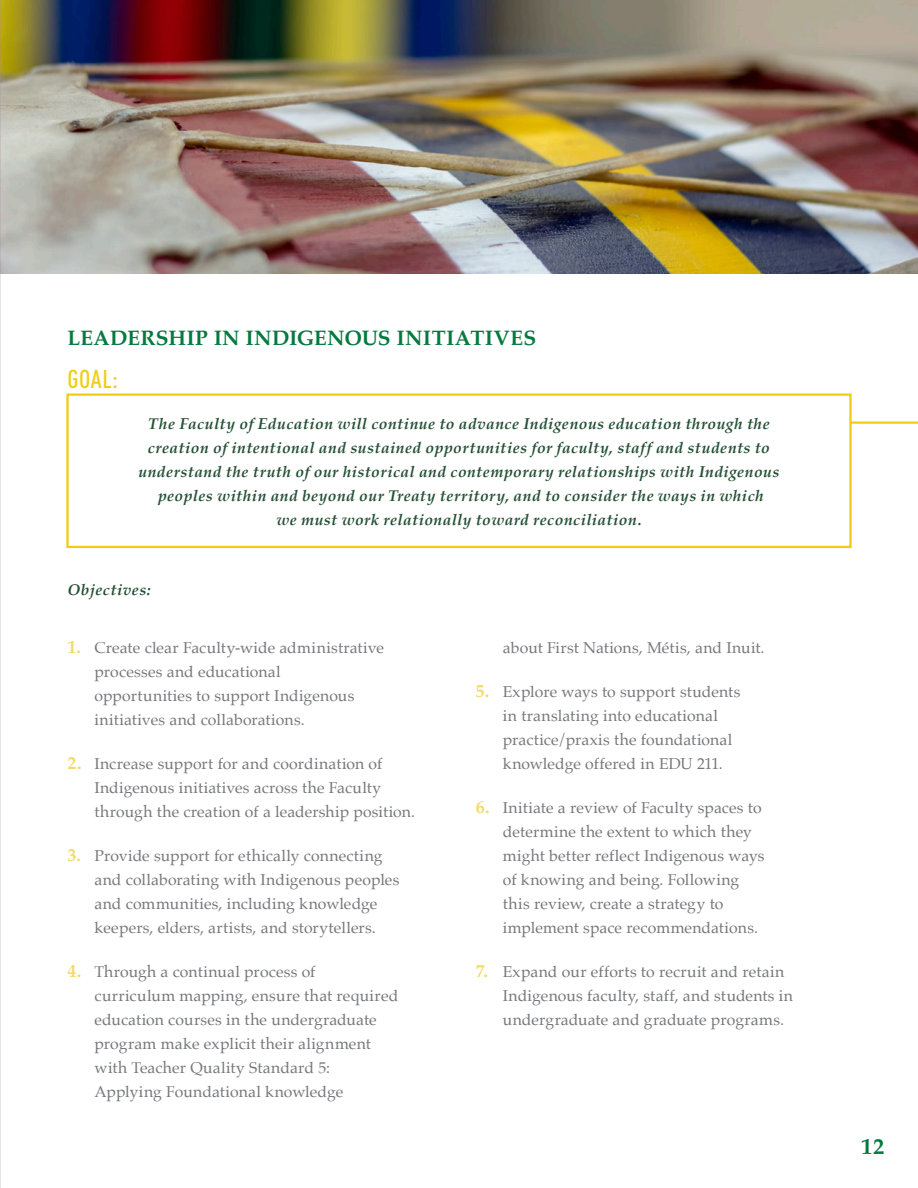
<style>
.page{position:relative;width:918px;height:1188px;background:#fff}
.page>*{position:absolute;margin:0;border:0;box-sizing:border-box;transform-origin:0 0}
.Body{font:500 condensed 25.5px "DIN Pro";color:#f0cd12}
.t1{font:700 22.5px "Palatino";color:#04793f}
.t2{font:700 21px "Palatino";letter-spacing:.015em;color:#04793f}
.t3{font:15.75px/24px "Palatino";letter-spacing:.01em;color:#76777b}
.Body-2{font:italic 700 15.75px/24px "Palatino";letter-spacing:.03em;color:#245035;text-align:center}
.s1{font-weight:700;font-size:18px;color:#f4d96a}
</style>
<div class="page">
<img style="left:1px;top:0;width:917px;height:274px">
<hr style="left:850px;top:422px;width:68px;height:2px;background:#f0cd12">
<div style="left:66px;top:393px;width:786px;height:155px;border:2px solid #f0cd12"></div>
<hr style="left:0;top:0;width:1px;height:1188px;background:#939598">
<p class="t2" style="left:68px;top:320px;width:470px">LEADERSHIP IN INDIGENOUS INITIATIVES</p>
<p class="Body" style="left:68px;top:360px;width:52px">GOAL:</p>
<p class="Body-2" style="left:138px;top:411px;width:643px">The Faculty of Education will continue to advance Indigenous education through the creation of intentional and sustained opportunities for faculty, staff and students to understand the truth of our historical and contemporary relationships with Indigenous peoples within and beyond our Treaty territory, and to consider the ways in which<br>we must work relationally toward reconciliation.</p>
<p class="Body-2" style="left:68px;top:577px;width:85px">Objectives:</p>
<p class="t3" style="left:94px;top:635px;width:291px;text-indent:-27px"><span class="s1">1.</span> Create clear Faculty-wide administrative processes and educational<br>opportunities to support Indigenous initiatives and collaborations.</p>
<p class="t3" style="left:94px;top:751px;width:322px;text-indent:-27px"><span class="s1">2.</span> Increase support for and coordination of<br>Indigenous initiatives across the Faculty through the creation of a leadership position.</p>
<p class="t3" style="left:94px;top:844px;width:306px;text-indent:-27px"><span class="s1">3.</span> Provide support for ethically connecting and collaborating with Indigenous peoples and communities, including knowledge keepers, elders, artists, and storytellers.</p>
<p class="t3" style="left:94px;top:960px;width:305px;text-indent:-27px"><span class="s1">4.</span> Through a continual process of curriculum mapping, ensure that required education courses in the undergraduate program make explicit their alignment with Teacher Quality Standard 5:<br>Applying Foundational knowledge</p>
<p class="t3" style="left:503px;top:635px;width:263px">about First Nations, Métis, and Inuit.</p>
<p class="t3" style="left:503px;top:679px;width:239px;text-indent:-27px"><span class="s1">5.</span> Explore ways to support students in translating into educational practice/praxis the foundational knowledge offered in EDU 211.</p>
<p class="t3" style="left:503px;top:796px;width:263px;text-indent:-27px"><span class="s1">6.</span> Initiate a review of Faculty spaces to determine the extent to which they might better reflect Indigenous ways of knowing and being. Following this review, create a strategy to implement space recommendations.</p>
<p class="t3" style="left:503px;top:960px;width:292px;text-indent:-27px"><span class="s1">7.</span> Expand our efforts to recruit and retain<br>Indigenous faculty, staff, and students in undergraduate and graduate programs.</p>
<h2 class="t1" style="left:861px;top:1127px;width:24px">12</h2>
</div>
